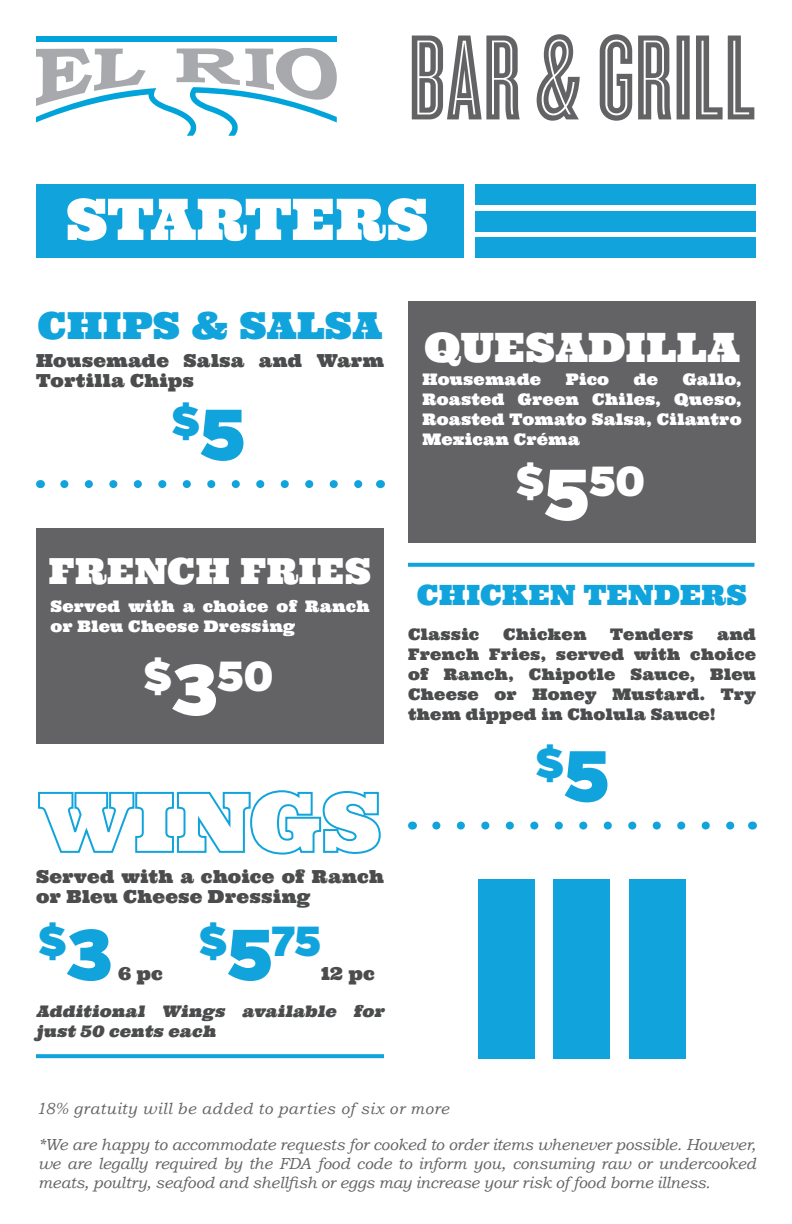
<style>
.page{position:relative;width:792px;height:1224px;background:#fff}
.page>*{position:absolute;margin:0;border:0;box-sizing:border-box;transform-origin:0 0}
.t1{font:126px "Cyclone Shaded";letter-spacing:.01em;color:#636366}
.t2{font:72px "Verb Ultra";color:#11a4dc}
.t3{font:57.2px "Ultra Pro";letter-spacing:.005em;color:#fff}
.t4{font:42px "Verb Ultra";color:#11a4dc}
.t5{font:42px "Verb Ultra";color:#fff}
.t6{font:40.4px "Ultra Pro";letter-spacing:.005em;color:#fff}
.t7{font:37.2px "Ultra Pro";letter-spacing:.005em;color:#11a4dc}
.t8{font:36px "Ultra Pro";letter-spacing:.015em;color:#fff}
.t9{font:28px "Ultra Pro";letter-spacing:.015em;color:#11a4dc}
.t10{font:18px/20px "Ultra Pro";letter-spacing:.01em;color:#4b4c4d}
.t11{font:italic 16px/19.2px "Bookman Old Style";color:#636366;text-align:justify}
.t12{font:16px/20px "Ultra Pro";letter-spacing:.015em;color:#fff}
.t13{font:16px/20px "Ultra Pro";letter-spacing:.015em;color:#4b4c4d;text-align:justify}
.t14{font:italic 16px "Bookman Old Style";letter-spacing:.03em;color:#636366}
.t15{font:italic 16px/20px "Ultra Pro";color:#4b4c4d}
.s1{font-size:72px}
</style>
<div class="page">
<div style="left:36px;top:528px;width:348px;height:216px;background:#636366"></div>
<div style="left:408px;top:301px;width:348px;height:241px;background:#636366"></div>
<div style="left:36px;top:36px;width:301px;height:6px;background:#00a4da"></div>
<svg style="left:36px;top:48px;width:301px;height:88px"></svg>
<svg style="left:38px;top:790px;width:343px;height:65px"></svg>
<svg style="left:64px;top:480px;width:299px;height:8px"></svg>
<svg style="left:436px;top:822px;width:299px;height:8px"></svg>
<svg style="left:408px;top:563px;width:346px;height:4px"></svg>
<svg style="left:36px;top:1054px;width:348px;height:4px"></svg>
<div style="left:36px;top:184px;width:428px;height:74px;background:#11a4dc"></div>
<div style="left:475px;top:238px;width:281px;height:20px;background:#11a4dc"></div>
<div style="left:475px;top:211px;width:281px;height:20px;background:#11a4dc"></div>
<div style="left:475px;top:184px;width:281px;height:20px;background:#11a4dc"></div>
<div style="left:478px;top:879px;width:57px;height:180px;background:#11a4dc"></div>
<div style="left:554px;top:879px;width:56px;height:180px;background:#11a4dc"></div>
<div style="left:629px;top:879px;width:57px;height:180px;background:#11a4dc"></div>
<p class="t1" style="left:409px;top:9px;width:348px">BAR &amp; GRILL</p>
<p class="t3" style="left:66px;top:182px;width:364px">STARTERS</p>
<p class="t7" style="left:38px;top:301px;width:346px">CHIPS &amp; SALSA</p>
<p class="t10" style="left:36px;top:350px;width:349px">Housemade Salsa and Warm<br>Tortilla Chips</p>
<p class="t4" style="left:172px;top:396px;width:75px">$<span class="s1">5</span></p>
<p class="t8" style="left:49px;top:548px;width:324px">FRENCH FRIES</p>
<p class="t12" style="left:50px;top:596px;width:321px">Served with a choice of Ranch or Bleu Cheese Dressing</p>
<p class="t5" style="left:144px;top:651px;width:131px">$<span class="s1">3</span>50</p>
<p class="t6" style="left:424px;top:321px;width:317px">QUESADILLA</p>
<p class="t12" style="left:422px;top:369px;width:120px">Housemade</p>
<p class="t12" style="left:566px;top:369px;width:45px">Pico</p>
<p class="t12" style="left:634px;top:369px;width:26px">de</p>
<p class="t12" style="left:422px;top:369px;width:321px;text-align:justify;text-indent:260px">Gallo, Roasted Green Chiles, Queso, Roasted Tomato Salsa, Cilantro Mexican Créma</p>
<p class="t5" style="left:516px;top:456px;width:131px">$<span class="s1">5</span>50</p>
<p class="t9" style="left:417px;top:577px;width:332px">CHICKEN TENDERS</p>
<p class="t13" style="left:408px;top:624px;width:73px">Classic</p>
<p class="t13" style="left:503px;top:624px;width:85px">Chicken</p>
<p class="t13" style="left:610px;top:624px;width:85px">Tenders</p>
<p class="t13" style="left:408px;top:624px;width:350px;text-indent:309px">and French Fries, served with choice of Ranch, Chipotle Sauce, Bleu Cheese or Honey Mustard. Try them dipped in Cholula Sauce!</p>
<p class="t4" style="left:536px;top:737px;width:75px">$<span class="s1">5</span></p>
<p class="t10" style="left:36px;top:866px;width:350px">Served with a choice of Ranch or Bleu Cheese Dressing</p>
<p class="t4" style="left:38px;top:916px;width:30px">$</p>
<p class="t2" style="left:67px;top:911px;width:48px">3</p>
<p class="t4" style="left:199px;top:916px;width:124px">$<span class="s1">5</span>75</p>
<p class="t10" style="left:118px;top:964px;width:47px">6 pc</p>
<p class="t10" style="left:321px;top:964px;width:55px">12 pc</p>
<p class="t15" style="left:36px;top:1001px;width:353px">Additional Wings available for just 50 cents each</p>
<p class="t14" style="left:36px;top:1099px;width:415px">18% gratuity will be added to parties of six or more</p>
<p class="t11" style="left:38px;top:1135px;width:719px">*We are happy to accommodate requests for cooked to order items whenever possible. However, we are legally required by the FDA food code to inform you, consuming raw or undercooked meats, poultry, seafood and shellfish or eggs may increase your risk of food borne illness.</p>
</div>
